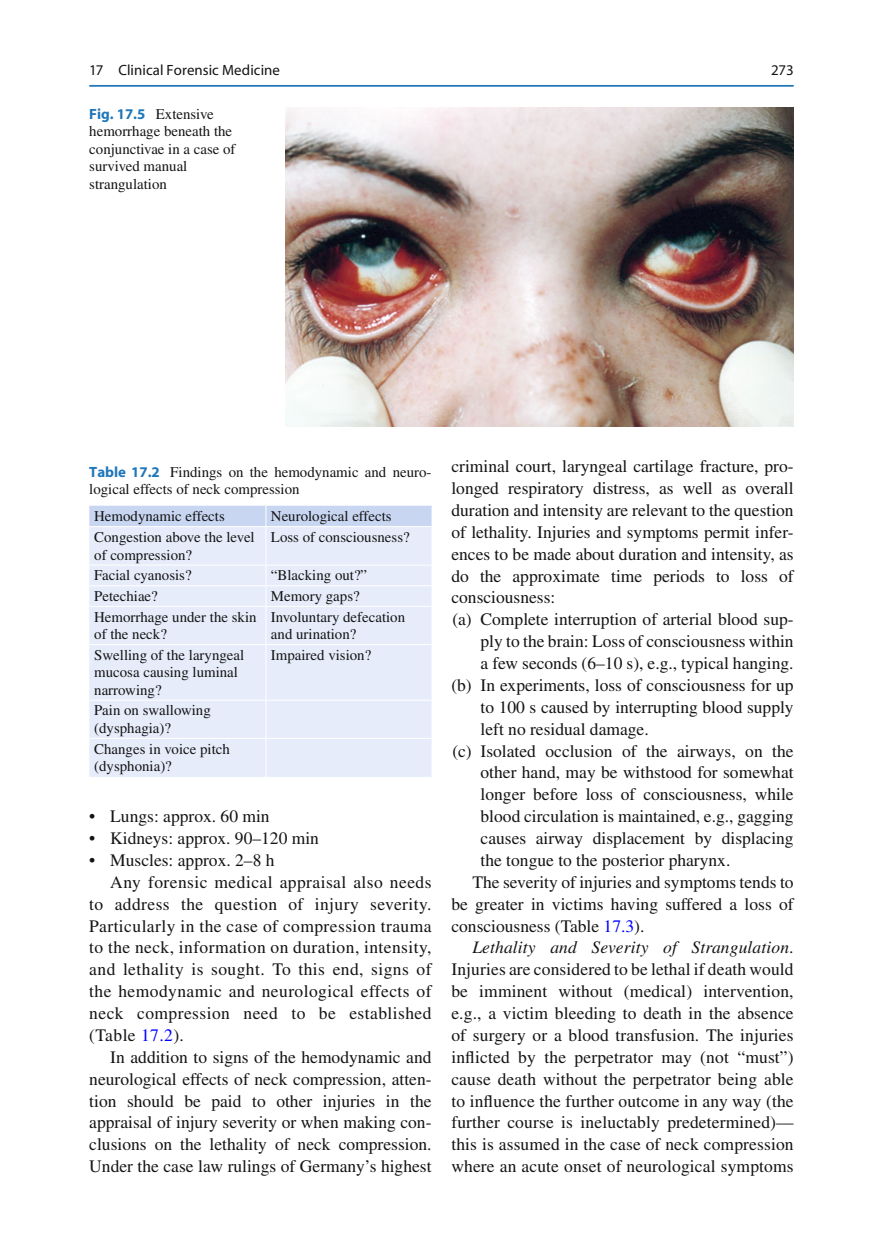
<style>
.page{position:relative;width:883px;height:1260px;background:#fff}
.page>*{position:absolute;margin:0;border:0;box-sizing:border-box;transform-origin:0 0}
.t1{font:17.5px "Times";color:#131413}
.t2{font:17.5px "Times";letter-spacing:.025em;color:#131413}
.t3{font:italic 17.5px "Times";letter-spacing:.01em;color:#131413}
.t4{font:14.88px/17.5px "Times";color:#131413}
.t5{font:14.88px "Myriad";letter-spacing:.005em;color:#131413}
.s1{font-family:"Myriad";font-weight:700;color:#1f77b9}
.s2{color:#00f}
.s3{font-style:normal}
</style>
<div class="page">
<img style="left:285px;top:107px;width:509px;height:320px">
<div style="left:89px;top:527px;width:343px;height:250px;background:#e6ecfa"></div>
<div style="left:89px;top:505px;width:343px;height:21px;background:#c9d6f2"></div>
<hr style="left:266px;top:527px;width:1px;height:38px;background:#fff">
<hr style="left:89px;top:565px;width:343px;height:1px;background:#fff">
<hr style="left:89px;top:585px;width:343px;height:1px;background:#fff">
<svg style="left:266px;top:566px;width:1px;height:40px"></svg>
<hr style="left:89px;top:606px;width:343px;height:1px;background:#fff">
<hr style="left:266px;top:607px;width:1px;height:37px;background:#fff">
<hr style="left:89px;top:644px;width:343px;height:1px;background:#fff">
<hr style="left:266px;top:645px;width:1px;height:55px;background:#fff">
<hr style="left:89px;top:700px;width:343px;height:1px;background:#fff">
<hr style="left:266px;top:701px;width:1px;height:37px;background:#fff">
<hr style="left:89px;top:738px;width:343px;height:1px;background:#fff">
<hr style="left:266px;top:739px;width:1px;height:38px;background:#fff">
<hr style="left:89px;top:85px;width:705px;height:2px;background:#1f77b9">
<p class="t5" style="left:89px;top:64px;width:192px">17 Clinical Forensic Medicine</p>
<p class="t4" style="left:89px;top:106px;width:148px"><span class="s1">Fig. 17.5</span> Extensive hemorrhage beneath the conjunctivae in a case of survived manual strangulation</p>
<p class="t5" style="left:771px;top:64px;width:24px">273</p>
<p class="t4" style="left:89px;top:464px;width:344px"><span class="s1">Table 17.2</span> Findings on the hemodynamic and neuro&shy;logical effects of neck compression</p>
<p class="t4" style="left:94px;top:508px;width:132px">Hemodynamic effects</p>
<p class="t4" style="left:271px;top:508px;width:122px">Neurological effects</p>
<p class="t4" style="left:94px;top:530px;width:162px">Congestion above the level of compression?</p>
<p class="t4" style="left:271px;top:530px;width:140px">Loss of consciousness?</p>
<p class="t4" style="left:94px;top:568px;width:99px">Facial cyanosis?</p>
<p class="t4" style="left:271px;top:568px;width:98px">“Blacking out?”</p>
<p class="t4" style="left:94px;top:589px;width:65px">Petechiae?</p>
<p class="t4" style="left:271px;top:589px;width:90px">Memory gaps?</p>
<p class="t4" style="left:94px;top:609px;width:164px">Hemorrhage under the skin of the neck?</p>
<p class="t4" style="left:271px;top:609px;width:136px">Involuntary defecation and urination?</p>
<p class="t4" style="left:94px;top:647px;width:151px">Swelling of the laryngeal mucosa causing luminal narrowing?</p>
<p class="t4" style="left:271px;top:647px;width:102px">Impaired vision?</p>
<p class="t4" style="left:94px;top:703px;width:118px">Pain on swallowing (dysphagia)?</p>
<p class="t4" style="left:94px;top:741px;width:137px">Changes in voice pitch (dysphonia)?</p>
<p class="t1" style="left:89px;top:810px;width:182px">• Lungs: approx. 60 min</p>
<p class="t1" style="left:89px;top:832px;width:231px">• Kidneys: approx. 90–120 min</p>
<p class="t1" style="left:89px;top:854px;width:187px">• Muscles: approx. 2–8 h</p>
<p class="t2" style="left:110px;top:876px;width:323px">Any forensic medical appraisal also needs</p>
<p class="t2" style="left:89px;top:897px;width:344px">to address the question of injury severity.</p>
<p class="t2" style="left:89px;top:919px;width:344px">Particularly in the case of compression trauma</p>
<p class="t2" style="left:89px;top:941px;width:344px">to the neck, information on duration, intensity,</p>
<p class="t2" style="left:89px;top:963px;width:344px">and lethality is sought. To this end, signs of</p>
<p class="t2" style="left:89px;top:985px;width:344px">the hemodynamic and neurological effects of</p>
<p class="t2" style="left:89px;top:1007px;width:344px">neck compression need to be established</p>
<p class="t1" style="left:89px;top:1029px;width:96px">(Table <span class="s2">17.2</span> ).</p>
<p class="t1" style="left:110px;top:1051px;width:323px">In addition to signs of the hemodynamic and</p>
<p class="t1" style="left:89px;top:1072px;width:344px">neurological effects of neck compression, atten-</p>
<p class="t1" style="left:89px;top:1094px;width:344px">tion should be paid to other injuries in the</p>
<p class="t1" style="left:89px;top:1116px;width:344px">appraisal of injury severity or when making con-</p>
<p class="t1" style="left:89px;top:1138px;width:344px">clusions on the lethality of neck compression.</p>
<p class="t1" style="left:89px;top:1160px;width:344px">Under the case law rulings of Germany’s highest</p>
<p class="t1" style="left:451px;top:460px;width:344px">criminal court, laryngeal cartilage fracture, pro-</p>
<p class="t1" style="left:451px;top:482px;width:344px">longed respiratory distress, as well as overall</p>
<p class="t1" style="left:451px;top:504px;width:344px">duration and intensity are relevant to the question</p>
<p class="t1" style="left:451px;top:526px;width:344px">of lethality. Injuries and symptoms permit infer-</p>
<p class="t1" style="left:451px;top:547px;width:344px">ences to be made about duration and intensity, as</p>
<p class="t1" style="left:451px;top:569px;width:344px">do the approximate time periods to loss of</p>
<p class="t1" style="left:451px;top:591px;width:106px">consciousness:</p>
<p class="t1" style="left:452px;top:613px;width:343px">(a) Complete interruption of arterial blood sup-</p>
<p class="t1" style="left:481px;top:635px;width:315px">ply to the brain: Loss of consciousness within</p>
<p class="t1" style="left:481px;top:657px;width:315px">a few seconds (6–10 s), e.g., typical hanging.</p>
<p class="t1" style="left:451px;top:679px;width:344px">(b) In experiments, loss of consciousness for up</p>
<p class="t1" style="left:481px;top:701px;width:315px">to 100 s caused by interrupting blood supply</p>
<p class="t1" style="left:481px;top:722px;width:170px">left no residual damage.</p>
<p class="t1" style="left:452px;top:744px;width:343px">(c) Isolated occlusion of the airways, on the</p>
<p class="t1" style="left:481px;top:766px;width:315px">other hand, may be withstood for somewhat</p>
<p class="t1" style="left:481px;top:788px;width:315px">longer before loss of consciousness, while</p>
<p class="t1" style="left:481px;top:810px;width:315px">blood circulation is maintained, e.g., gagging</p>
<p class="t1" style="left:481px;top:832px;width:315px">causes airway displacement by displacing</p>
<p class="t1" style="left:481px;top:854px;width:251px">the tongue to the posterior pharynx.</p>
<p class="t1" style="left:472px;top:876px;width:323px">The severity of injuries and symptoms tends to</p>
<p class="t1" style="left:451px;top:897px;width:344px">be greater in victims having suffered a loss of</p>
<p class="t1" style="left:451px;top:919px;width:195px">consciousness (Table <span class="s2">17.3</span> ).</p>
<p class="t3" style="left:472px;top:941px;width:323px">Lethality and Severity of Strangulation <span class="s3">.</span></p>
<p class="t1" style="left:451px;top:963px;width:344px">Injuries are considered to be lethal if death would</p>
<p class="t1" style="left:451px;top:985px;width:344px">be imminent without (medical) intervention,</p>
<p class="t1" style="left:451px;top:1007px;width:344px">e.g., a victim bleeding to death in the absence</p>
<p class="t1" style="left:451px;top:1029px;width:344px">of surgery or a blood transfusion. The injuries</p>
<p class="t1" style="left:451px;top:1051px;width:344px">inflicted by the perpetrator may (not “must”)</p>
<p class="t1" style="left:451px;top:1072px;width:344px">cause death without the perpetrator being able</p>
<p class="t1" style="left:451px;top:1094px;width:344px">to influence the further outcome in any way (the</p>
<p class="t1" style="left:451px;top:1116px;width:344px">further course is ineluctably predetermined)—</p>
<p class="t1" style="left:451px;top:1138px;width:344px">this is assumed in the case of neck compression</p>
<p class="t1" style="left:451px;top:1160px;width:344px">where an acute onset of neurological symptoms</p>
</div>
